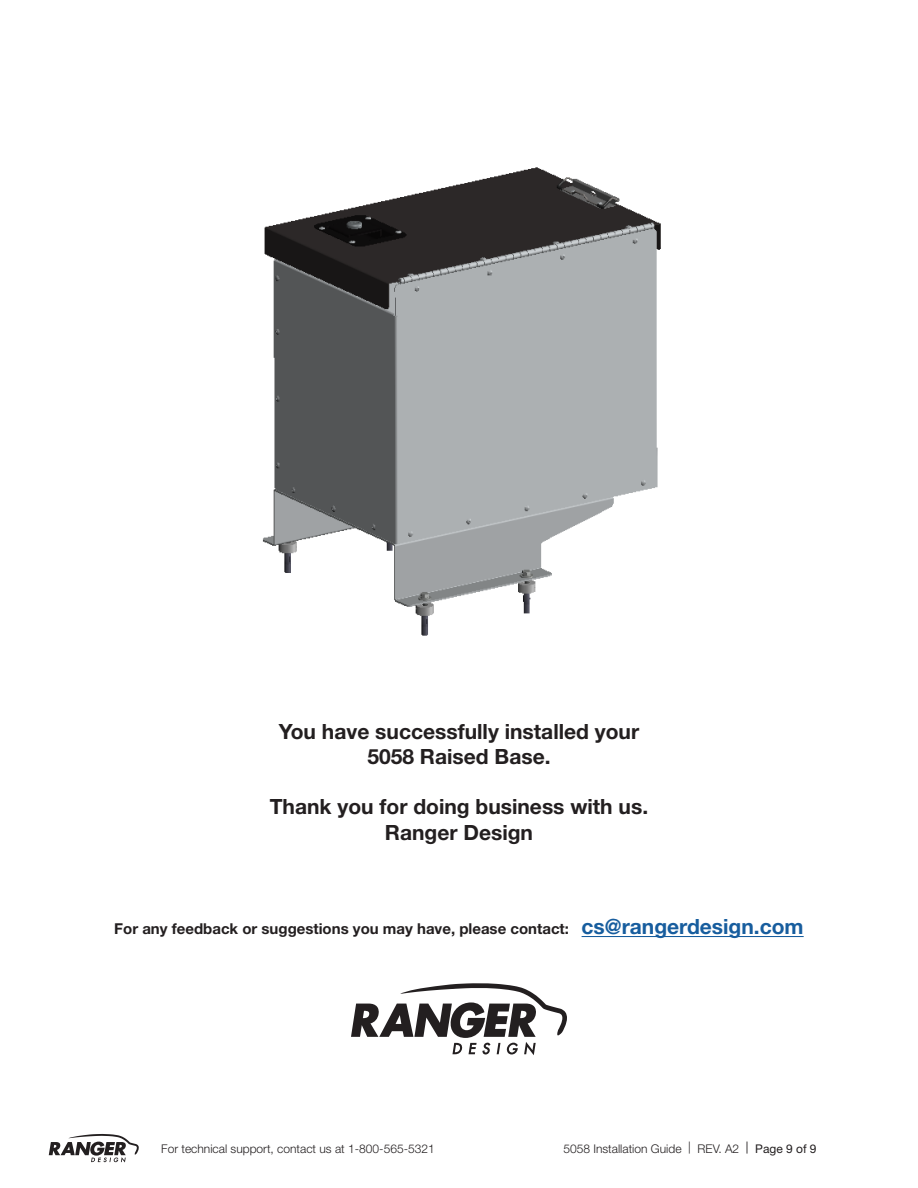
<style>
.page{position:relative;width:918px;height:1188px;background:#fff}
.page>*{position:absolute;margin:0;border:0;box-sizing:border-box;transform-origin:0 0}
.t1{font:700 21px "Helvetica Neue LT Std";color:#231f20}
.t2{font:700 15px "Helvetica Neue LT Std";color:#231f20}
.t3{font:300 12px "Helvetica Neue LT Std";color:#231f20}
.s1{font-size:21px;color:#175d9e}
.s2{font-weight:400}
</style>
<div class="page">
<svg style="left:49px;top:1134px;width:90px;height:29px"></svg>
<svg style="left:351px;top:983px;width:216px;height:72px"></svg>
<hr style="left:582px;top:936px;width:222px;height:1px;background:#175d9e">
<img style="left:262px;top:167px;width:399px;height:469px">
<p class="t1" style="left:279px;top:718px;width:362px">You have successfully installed your</p>
<p class="t1" style="left:367px;top:744px;width:185px">5058 Raised Base.</p>
<p class="t1" style="left:270px;top:794px;width:380px">Thank you for doing business with us.</p>
<p class="t1" style="left:385px;top:819px;width:150px">Ranger Design</p>
<p class="t2" style="left:114px;top:920px;width:691px">For any feedback or suggestions you may have, please contact: <span class="s1">cs@rangerdesign.com</span></p>
<p class="t3" style="left:161px;top:1141px;width:275px">For technical support, contact us at 1-800-565-5321</p>
<p class="t3" style="left:563px;top:1141px;width:255px">5058 Installation Guide | REV. A2 <span class="s2">| Page 9 of 9</span></p>
</div>
